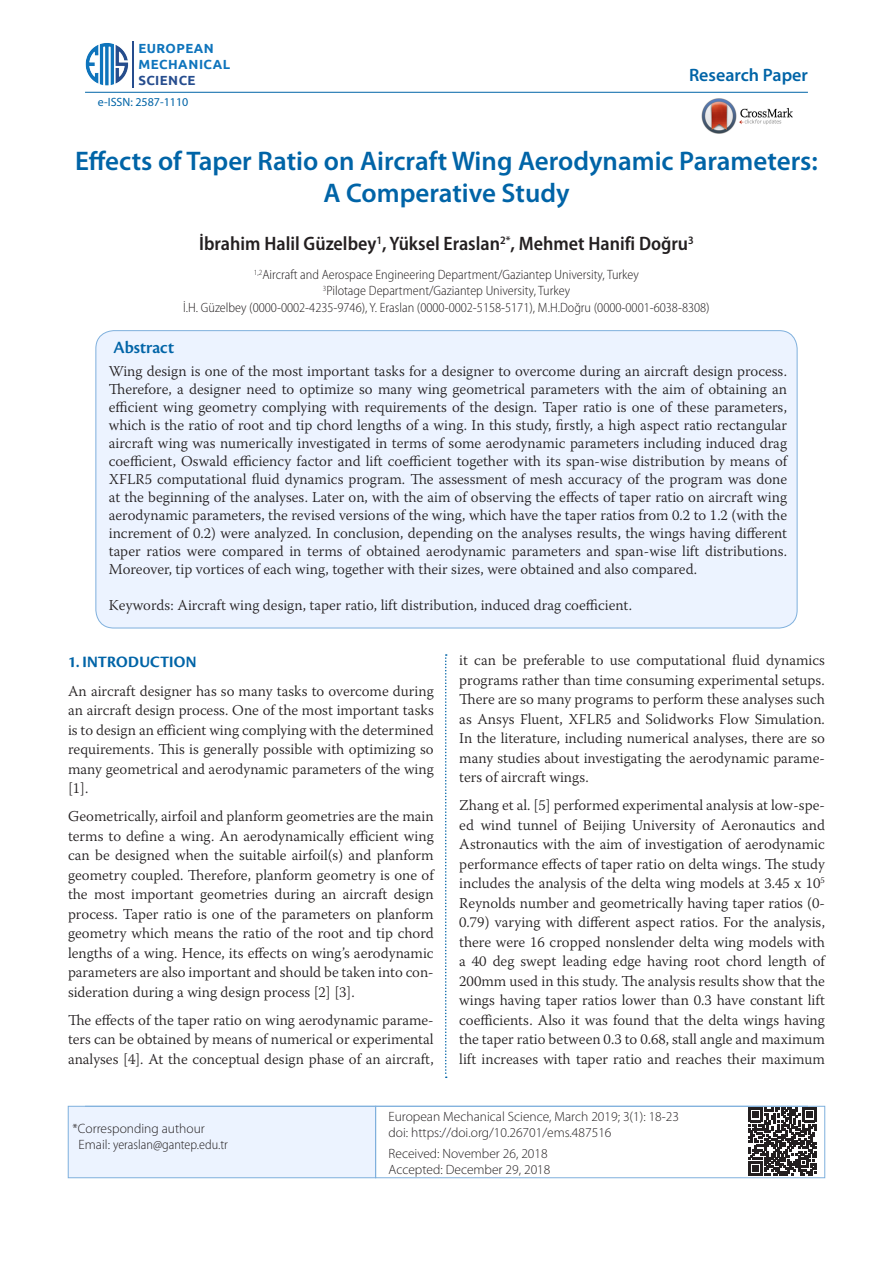
<style>
.page{position:relative;width:893px;height:1263px;background:#fff}
.page>*{position:absolute;margin:0;border:0;box-sizing:border-box;transform-origin:0 0}
.t1{font:600 27px/32.4px "Myriad Pro";color:#0064a7;text-align:center}
.Yazar{font:600 semi-condensed 19.5px "Myriad Pro";color:#231f20}
.t2{font:600 18px "Myriad Pro";color:#0064a7}
.t3{font:18px "Cronos Pro Semibold Disp";letter-spacing:.005em;color:#0064a7}
.SubTitle{font:16.5px "Cronos Pro Bold Disp";letter-spacing:.01em;color:#0064a7}
.Metin{font:300 15px/19.5px "Warnock Pro";color:#231f20;text-align:justify}
.Adres{font:300 semi-condensed 13.5px "Myriad Pro";color:#231f20}
.AltBilgi{font:300 13.5px/16.2px "Myriad Pro";color:#231f20}
.Kunye{font:300 13.5px "Myriad Pro";color:#231f20}
.doi{font:300 13.5px "Myriad Pro";color:#231f20}
.t4{font:700 13.2px/15.9px "Ubuntu";letter-spacing:.035em;color:#0e74bc}
.t5{font:700 13.2px "Ubuntu";letter-spacing:.025em;color:#264d8e}
.Metin-2{font:12px "Myriad Pro";color:#0064a7}
.s1{font-stretch:semi-condensed}
</style>
<div class="page">
<img style="left:85px;top:41px;width:49px;height:47px">
<hr style="left:133px;top:41px;width:1px;height:46px;background:#264d8e">
<hr style="left:85px;top:92px;width:723px;height:1px;background:#0064a7">
<div style="left:96px;top:331px;width:701px;height:297px;background:#ecf3ff;border-radius:18px"></div>
<img style="left:702px;top:99px;width:91px;height:34px">
<svg style="left:445px;top:654px;width:2px;height:424px"></svg>
<div style="left:68px;top:1106px;width:308px;height:72px;background:#ecf3ff"></div>
<div style="left:68px;top:1106px;width:308px;height:72px;border:1px solid #7fb0dd"></div>
<svg style="left:748px;top:1108px;width:69px;height:68px"></svg>
<div style="left:375px;top:1106px;width:450px;height:72px;border:1px solid #7fb0dd"></div>
<hr style="left:85px;top:1106px;width:723px;height:1px;background:#7fb0dd">
<p class="t4" style="left:138px;top:40px;width:93px">EUROPEAN<br>MECHANICAL</p>
<p class="t5" style="left:138px;top:72px;width:59px">SCIENCE</p>
<p class="t2" style="left:689px;top:64px;width:120px">Research Paper</p>
<p class="Metin-2" style="left:98px;top:94px;width:92px">e-ISSN: 2587-1110</p>
<p class="t1" style="left:75px;top:144px;width:744px">Effects of Taper Ratio on Aircraft Wing Aerodynamic Parameters:<br>A Comperative Study</p>
<p class="Yazar" style="left:199px;top:231px;width:496px">İbrahim Halil Güzelbey<sup>1</sup>, Yüksel Eraslan<sup>2*</sup>, Mehmet Hanifi Doğru<sup>3</sup></p>
<p class="Adres" style="left:254px;top:267px;width:386px"><sup>1,2</sup>Aircraft and Aerospace Engineering Department/Gaziantep University, Turkey</p>
<p class="Adres" style="left:323px;top:283px;width:249px"><sup>3</sup>Pilotage Department/Gaziantep University, Turkey</p>
<p class="Adres" style="left:183px;top:299px;width:528px">İ.H. Güzelbey (0000-0002-4235-9746), Y. Eraslan (0000-0002-5158-5171), M.H.Doğru (0000-0001-6038-8308)</p>
<p class="t3" style="left:114px;top:337px;width:62px">Abstract</p>
<p class="Metin" style="left:109px;top:361px;width:680px;line-height:18px">Wing design is one of the most important tasks for a designer to overcome during an aircraft design process.<br>Therefore, a designer need to optimize so many wing geometrical parameters with the aim of obtaining an efficient wing geometry complying with requirements of the design. Taper ratio is one of these parameters, which is the ratio of root and tip chord lengths of a wing. In this study, firstly, a high aspect ratio rectangular aircraft wing was numerically investigated in terms of some aerodynamic parameters including induced drag coefficient, Oswald efficiency factor and lift coefficient together with its span-wise distribution by means of XFLR5 computational fluid dynamics program. The assessment of mesh accuracy of the program was done at the beginning of the analyses. Later on, with the aim of observing the effects of taper ratio on aircraft wing aerodynamic parameters, the revised versions of the wing, which have the taper ratios from 0.2 to 1.2 (with the increment of 0.2) were analyzed. In conclusion, depending on the analyses results, the wings having different taper ratios were compared in terms of obtained aerodynamic parameters and span-wise lift distributions.<br>Moreover, tip vortices of each wing, together with their sizes, were obtained and also compared.</p>
<p class="Metin" style="left:109px;top:595px;width:525px">Keywords: Aircraft wing design, taper ratio, lift distribution, induced drag coefficient.</p>
<p class="SubTitle" style="left:68px;top:652px;width:130px">1. INTRODUCTION</p>
<p class="Metin" style="left:68px;top:681px;width:367px">An aircraft designer has so many tasks to overcome during an aircraft design process. One of the most important tasks is to design an efficient wing complying with the determined requirements. This is generally possible with optimizing so many geometrical and aerodynamic parameters of the wing [1].</p>
<p class="Metin" style="left:68px;top:806px;width:367px">Geometrically, airfoil and planform geometries are the main terms to define a wing. An aerodynamically efficient wing can be designed when the suitable airfoil(s) and planform geometry coupled. Therefore, planform geometry is one of the most important geometries during an aircraft design process. Taper ratio is one of the parameters on planform geometry which means the ratio of the root and tip chord lengths of a wing. Hence, its effects on wing’s aerodynamic parameters are also important and should be taken into con&shy;sideration during a wing design process [2] [3].</p>
<p class="Metin" style="left:68px;top:1010px;width:367px">The effects of the taper ratio on wing aerodynamic parame&shy;ters can be obtained by means of numerical or experimental analyses [4]. At the conceptual design phase of an aircraft,</p>
<p class="Metin" style="left:459px;top:650px;width:367px">it can be preferable to use computational fluid dynamics programs rather than time consuming experimental setups.<br>There are so many programs to perform these analyses such as Ansys Fluent, XFLR5 and Solidworks Flow Simulation.<br>In the literature, including numerical analyses, there are so many studies about investigating the aerodynamic parame&shy;ters of aircraft wings.</p>
<p class="Metin" style="left:459px;top:795px;width:367px">Zhang et al. [5] performed experimental analysis at low-spe&shy;ed wind tunnel of Beijing University of Aeronautics and Astronautics with the aim of investigation of aerodynamic performance effects of taper ratio on delta wings. The study includes the analysis of the delta wing models at 3.45 x 10<sup>5<br></sup>Reynolds number and geometrically having taper ratios (0- 0.79) varying with different aspect ratios. For the analysis, there were 16 cropped nonslender delta wing models with a 40 deg swept leading edge having root chord length of 200mm used in this study. The analysis results show that the wings having taper ratios lower than 0.3 have constant lift coefficients. Also it was found that the delta wings having the taper ratio between 0.3 to 0.68, stall angle and maximum lift increases with taper ratio and reaches their maximum</p>
<p class="AltBilgi" style="left:79px;top:1120px;width:151px;text-indent:-6px">*Corresponding authour<br>Email: <span class="s1">yeraslan@gantep.edu.tr</span></p>
<p class="Kunye" style="left:389px;top:1108px;width:292px">European Mechanical Science, March 2019; 3(1): 18-23</p>
<p class="doi" style="left:389px;top:1124px;width:224px">doi: https://doi.org/10.26701/ems.487516</p>
<p class="AltBilgi" style="left:389px;top:1145px;width:163px">Received: November 26, 2018<br>Accepted: December 29, 2018</p>
</div>
